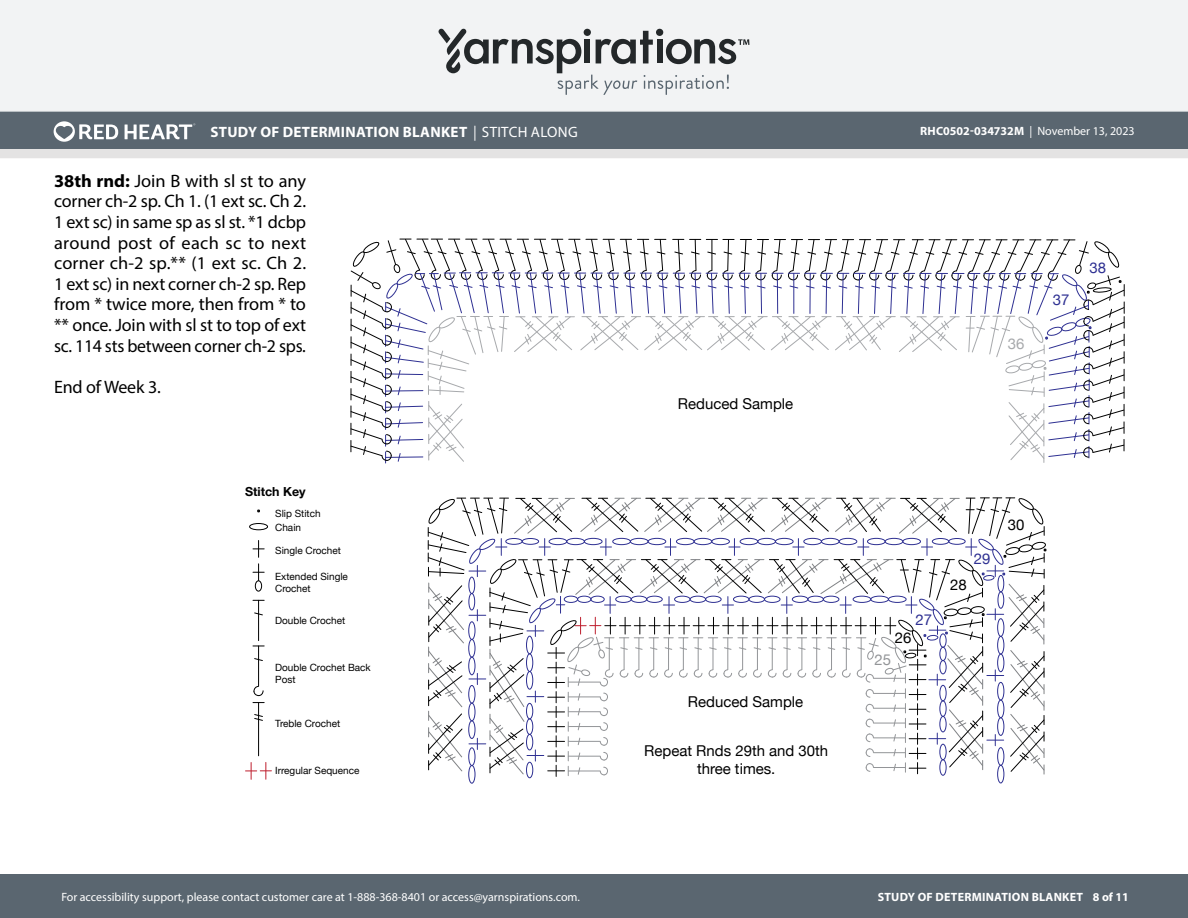
<style>
.page{position:relative;width:1188px;height:918px;background:#fff}
.page>*{position:absolute;margin:0;border:0;box-sizing:border-box;transform-origin:0 0}
.t1{font:18px/20.7px "Myriad Pro";letter-spacing:-.01em;color:#000;text-align:justify}
.t2{font:15px/18px "Helvetica Neue";color:#000;text-align:center}
.t3{font:700 15px "Myriad Pro";letter-spacing:.02em;color:#fff}
.t4{font:15px "Helvetica Neue";color:#2e3092}
.t5{font:15px "Helvetica Neue";color:#939598}
.t6{font:15px "Helvetica Neue";color:#a7a9ac}
.t7{font:700 12.45px "Helvetica Neue";color:#000}
.t8{font:12px "Myriad Pro";color:#fff}
.t9{font:700 12px "Myriad Pro";letter-spacing:.02em;color:#fff}
.t10{font:10.05px/12px "Helvetica Neue";color:#000}
.s1{font-weight:400;font-style:italic}
.s2{font-weight:400}
.s3{font-weight:700}
</style>
<div class="page">
<div style="left:0;top:875px;width:1188px;height:43px;background:#5a6670"></div>
<div style="left:0;top:149px;width:1188px;height:9px;background:#e4e3e3"></div>
<div style="left:0;top:111px;width:1188px;height:38px;background:#5a6670"></div>
<div style="left:0;top:0;width:1188px;height:112px;background:#f2f3f4"></div>
<svg style="left:438px;top:29px;width:311px;height:66px"></svg>
<svg style="left:54px;top:121px;width:64px;height:21px"></svg>
<svg style="left:125px;top:123px;width:70px;height:16px"></svg>
<svg style="left:254px;top:657px;width:9px;height:5px"></svg>
<hr style="left:258px;top:646px;width:1px;height:40px;background:#000">
<svg style="left:254px;top:612px;width:9px;height:4px"></svg>
<hr style="left:258px;top:600px;width:1px;height:41px;background:#000">
<svg style="left:253px;top:540px;width:11px;height:17px"></svg>
<div style="left:249px;top:523px;width:19px;height:7px;border:1px solid #000;border-radius:50%"></div>
<svg style="left:253px;top:564px;width:11px;height:16px"></svg>
<div style="left:255px;top:580px;width:7px;height:12px;border:1px solid #000;border-radius:50%"></div>
<hr style="left:258px;top:703px;width:1px;height:53px;background:#000">
<svg style="left:253px;top:686px;width:11px;height:17px"></svg>
<svg style="left:254px;top:713px;width:9px;height:9px"></svg>
<svg style="left:246px;top:762px;width:25px;height:17px"></svg>
<div style="left:468px;top:765px;width:7px;height:19px;border:1px solid #2e3092;border-radius:50%"></div>
<div style="left:526px;top:762px;width:7px;height:16px;border:1px solid #2e3092;border-radius:50%"></div>
<div style="left:997px;top:765px;width:7px;height:18px;border:1px solid #2e3092;border-radius:50%"></div>
<svg style="left:427px;top:497px;width:620px;height:279px"></svg>
<svg style="left:350px;top:238px;width:775px;height:225px"></svg>
<p class="t3" style="left:211px;top:122px;width:369px">STUDY OF DETERMINATION BLANKET <span class="s1">|</span> <span class="s2">STITCH ALONG</span></p>
<p class="t8" style="left:920px;top:124px;width:216px"><span class="s3">RHC0502-034732M</span> | November 13, 2023</p>
<p class="t1" style="left:54px;top:170px;width:254px"><span class="s3">38th rnd:</span> Join B with sl st to any corner ch-2 sp. Ch 1. (1 ext sc. Ch 2.<br>1 ext sc) in same sp as sl st. *1 dcbp around post of each sc to next corner ch-2 sp.** (1 ext sc. Ch 2.<br>1 ext sc) in next corner ch-2 sp. Rep from * twice more, then from * to ** once. Join with sl st to top of ext sc. 114 sts between corner ch-2 sps.</p>
<p class="t1" style="left:54px;top:376px;width:108px">End of Week 3.</p>
<p class="t4" style="left:1089px;top:257px;width:18px">38</p>
<p class="t4" style="left:1053px;top:289px;width:18px">37</p>
<p class="t6" style="left:1008px;top:332px;width:18px">36</p>
<p class="t7" style="left:245px;top:482px;width:62px">Stitch Key</p>
<p class="t10" style="left:275px;top:508px;width:47px">Slip Stitch</p>
<p class="t10" style="left:275px;top:545px;width:67px">Single Crochet</p>
<p class="t10" style="left:275px;top:571px;width:74px">Extended Single<br>Crochet</p>
<p class="t10" style="left:275px;top:522px;width:27px">Chain</p>
<p class="t10" style="left:275px;top:615px;width:72px">Double Crochet</p>
<p class="t10" style="left:275px;top:662px;width:97px">Double Crochet Back<br>Post</p>
<p class="t10" style="left:275px;top:718px;width:67px">Treble Crochet</p>
<p class="t10" style="left:275px;top:765px;width:86px">Irregular Sequence</p>
<p class="t2" style="left:678px;top:396px;width:117px">Reduced Sample</p>
<p class="t2" style="left:688px;top:693px;width:117px">Reduced Sample</p>
<p class="t2" style="left:644px;top:742px;width:186px">Repeat Rnds 29th and 30th three times.</p>
<p class="t4" style="left:915px;top:609px;width:18px">27</p>
<p class="t2" style="left:895px;top:630px;width:18px">26</p>
<p class="t5" style="left:875px;top:649px;width:18px">25</p>
<p class="t2" style="left:950px;top:577px;width:18px">28</p>
<p class="t4" style="left:974px;top:548px;width:18px">29</p>
<p class="t2" style="left:1008px;top:517px;width:18px">30</p>
<p class="t8" style="left:61px;top:889px;width:520px">For accessibility support, please contact customer care at 1-888-368-8401 or access@yarnspirations.com.</p>
<p class="t9" style="left:878px;top:889px;width:253px">STUDY OF DETERMINATION BLANKET 8 of 11</p>
</div>
